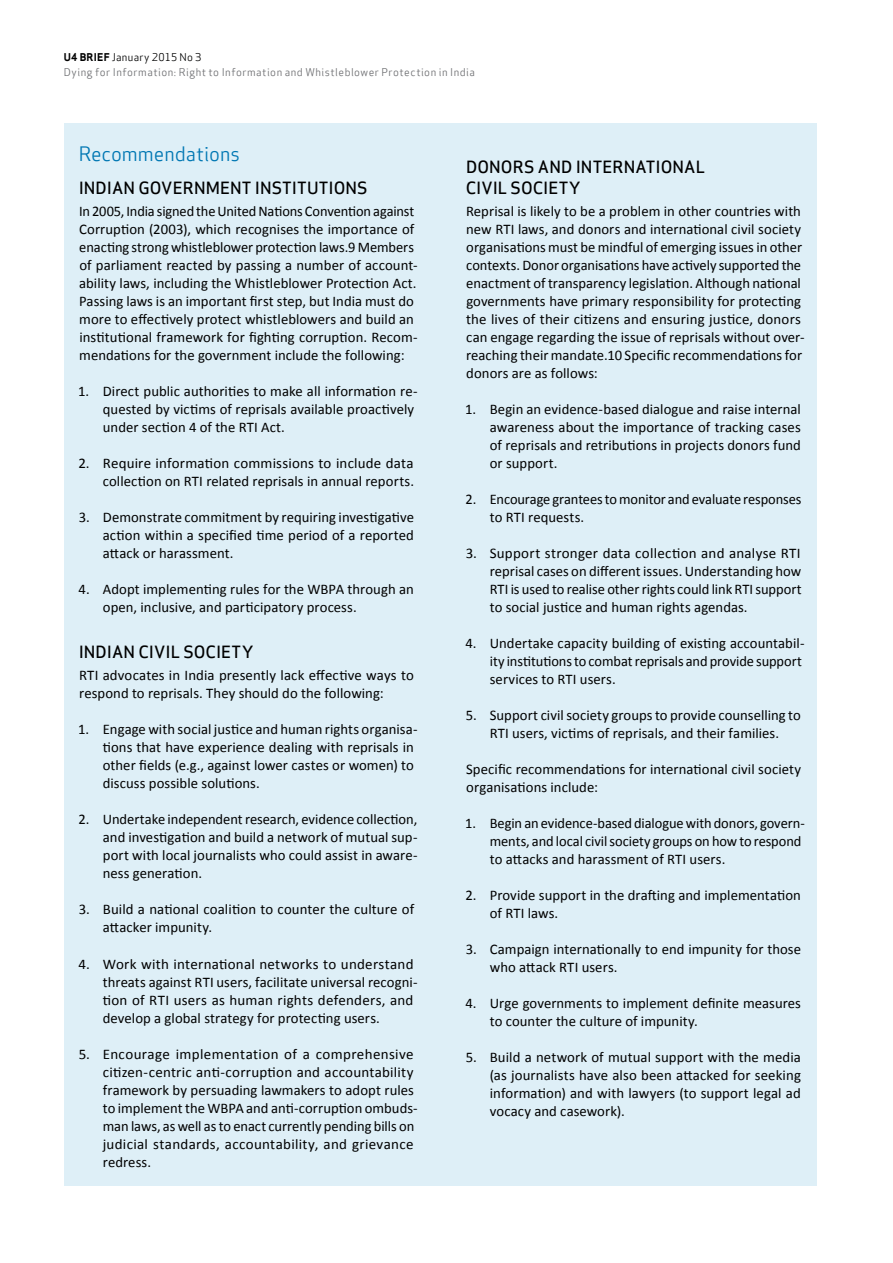
<style>
.page{position:relative;width:893px;height:1263px;background:#fff}
.page>*{position:absolute;margin:0;border:0;box-sizing:border-box;transform-origin:0 0}
.t1{font:19.5px "Apex Sans Book ST";color:#0077b3}
.t2{font:16.5px/21px "Apex Sans Medium T";letter-spacing:.005em;color:#000}
.t3{font:14.7px/18px "Calibri";letter-spacing:.005em;color:#000}
.t4{font:10.5px/15px "Apex Sans Book T";letter-spacing:.045em;color:#6d6e71}
.s1{font-family:"Apex Sans Bold T";color:#000}
.s2{color:#000}
</style>
<div class="page">
<div style="left:64px;top:123px;width:752px;height:1062px;background:#deeff7"></div>
<p class="t4" style="left:64px;top:50px;width:413px"><span class="s1">U4 BRIEF</span> <span class="s2">January 2015 No 3<br></span>Dying for Information: Right to Information and Whistleblower Protection in India</p>
<h1 class="t1" style="left:79px;top:141px;width:163px">Recommendations</h1>
<p class="t2" style="left:79px;top:177px;width:290px">INDIAN GOVERNMENT INSTITUTIONS</p>
<p class="t3" style="left:79px;top:202px;width:340px">In 2005, India signed the United Nations Convention against Corruption (2003), which recognises the importance of enacting strong whistleblower protection laws.9 Members of parliament reacted by passing a number of account&shy;ability laws, including the Whistleblower Protection Act.<br>Passing laws is an important first step, but India must do more to effectively protect whistleblowers and build an institutional framework for fighting corruption. Recom&shy;mendations for the government include the following:</p>
<p class="t3" style="left:103px;top:382px;width:316px;text-indent:-25px">1. Direct public authorities to make all information re&shy;quested by victims of reprisals available proactively under section 4 of the RTI Act.</p>
<p class="t3" style="left:78px;top:454px;width:337px;text-align:right">2. Require information commissions to include data collection on RTI related reprisals in annual reports.</p>
<p class="t3" style="left:103px;top:508px;width:313px;text-align:justify;text-indent:-24px">3. Demonstrate commitment by requiring investigative action within a specified time period of a reported attack or harassment.</p>
<p class="t3" style="left:103px;top:580px;width:313px;text-indent:-24px">4. Adopt implementing rules for the WBPA through an open, inclusive, and participatory process.</p>
<p class="t2" style="left:79px;top:641px;width:177px">INDIAN CIVIL SOCIETY</p>
<p class="t3" style="left:79px;top:667px;width:336px">RTI advocates in India presently lack effective ways to respond to reprisals. They should do the following:</p>
<p class="t3" style="left:103px;top:721px;width:316px;text-indent:-25px">1. Engage with social justice and human rights organisa&shy;tions that have experience dealing with reprisals in other fields (e.g., against lower castes or women) to discuss possible solutions.</p>
<p class="t3" style="left:103px;top:811px;width:316px;text-align:justify;text-indent:-24px">2. Undertake independent research, evidence collection, and investigation and build a network of mutual sup&shy;port with local journalists who could assist in aware&shy;ness generation.</p>
<p class="t3" style="left:103px;top:901px;width:313px;text-indent:-24px">3. Build a national coalition to counter the culture of attacker impunity.</p>
<p class="t3" style="left:103px;top:955px;width:316px;text-indent:-24px">4. Work with international networks to understand threats against RTI users, facilitate universal recogni&shy;tion of RTI users as human rights defenders, and develop a global strategy for protecting users.</p>
<p class="t3" style="left:103px;top:1045px;width:316px;text-indent:-24px">5. Encourage implementation of a comprehensive citizen-centric anti-corruption and accountability framework by persuading lawmakers to adopt rules to implement the WBPA and anti-corruption ombuds&shy;man laws, as well as to enact currently pending bills on judicial standards, accountability, and grievance redress.</p>
<p class="t2" style="left:466px;top:156px;width:241px">DONORS AND INTERNATIONAL<br>CIVIL SOCIETY</p>
<p class="t3" style="left:466px;top:202px;width:340px">Reprisal is likely to be a problem in other countries with new RTI laws, and donors and international civil society organisations must be mindful of emerging issues in other contexts. Donor organisations have actively supported the enactment of transparency legislation. Although national governments have primary responsibility for protecting the lives of their citizens and ensuring justice, donors can engage regarding the issue of reprisals without over&shy;reaching their mandate.10 Specific recommendations for donors are as follows:</p>
<p class="t3" style="left:490px;top:400px;width:313px;text-align:justify;text-indent:-25px">1. Begin an evidence-based dialogue and raise internal awareness about the importance of tracking cases of reprisals and retributions in projects donors fund or support.</p>
<p class="t3" style="left:490px;top:490px;width:313px;text-indent:-24px">2. Encourage grantees to monitor and evaluate responses to RTI requests.</p>
<p class="t3" style="left:490px;top:544px;width:313px;text-align:justify;text-indent:-24px">3. Support stronger data collection and analyse RTI reprisal cases on different issues. Understanding how RTI is used to realise other rights could link RTI support to social justice and human rights agendas.</p>
<p class="t3" style="left:490px;top:634px;width:316px;text-indent:-24px">4. Undertake capacity building of existing accountabil&shy;ity institutions to combat reprisals and provide support services to RTI users.</p>
<p class="t3" style="left:466px;top:706px;width:337px;text-align:center">5. Support civil society groups to provide counselling to<br>RTI users, victims of reprisals, and their families.</p>
<p class="t3" style="left:466px;top:760px;width:337px">Specific recommendations for international civil society organisations include:</p>
<p class="t3" style="left:490px;top:814px;width:316px;text-indent:-25px">1. Begin an evidence-based dialogue with donors, govern&shy;ments, and local civil society groups on how to respond to attacks and harassment of RTI users.</p>
<p class="t3" style="left:490px;top:886px;width:313px;text-indent:-24px">2. Provide support in the drafting and implementation of RTI laws.</p>
<p class="t3" style="left:490px;top:940px;width:313px;text-indent:-24px">3. Campaign internationally to end impunity for those who attack RTI users.</p>
<p class="t3" style="left:490px;top:994px;width:313px;text-indent:-24px">4. Urge governments to implement definite measures to counter the culture of impunity.</p>
<p class="t3" style="left:490px;top:1048px;width:313px;text-align:justify;text-indent:-24px">5. Build a network of mutual support with the media (as journalists have also been attacked for seeking information) and with lawyers (to support legal ad vocacy and casework).</p>
</div>
